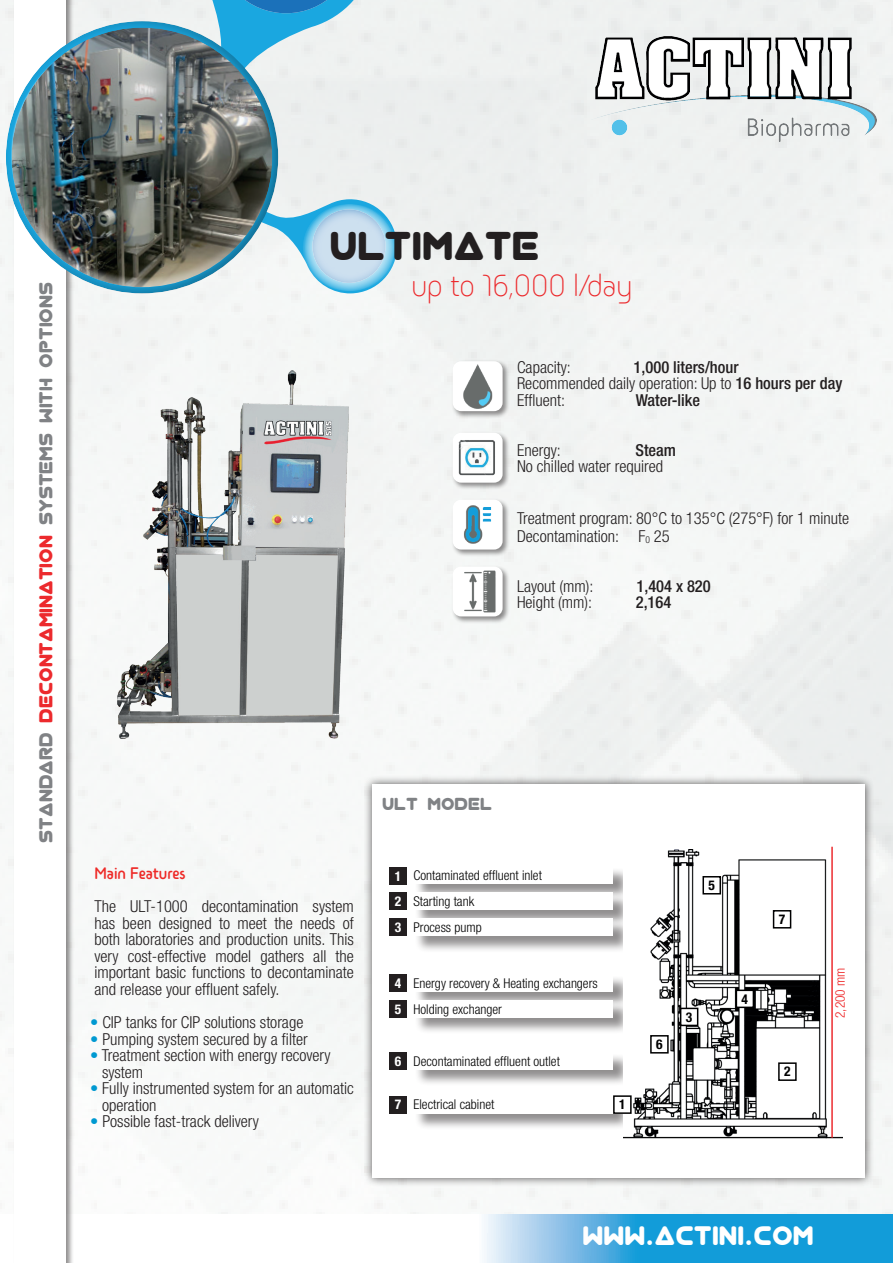
<style>
.page{position:relative;width:893px;height:1263px;background:#fff}
.page>*{position:absolute;margin:0;border:0;box-sizing:border-box;transform-origin:0 0}
.t1{font:45px "Virgo 01";color:#231f20}
.t2{font:200 30px "Sary Soft";color:#ec2a2d}
.t3{font:30px "Virgo 01";color:#fff}
.t4{font:21px "Virgo 01";color:#808285}
.t5{font:19.5px "Virgo 01";color:#808285}
.t6{font:300 condensed 16.5px/16.5px "Helvetica Neue LT Pro";color:#231f20}
.t7{font:500 condensed 16.5px "Helvetica Neue LT Pro";color:#231f20}
.t8{font:600 16.5px "Sary Soft";color:#ee2a27}
.t9{font:300 condensed 13.5px/26.1px "Helvetica Neue LT Pro";color:#000001}
.t10{font:700 condensed 13.5px/26px "Helvetica Neue LT Pro";color:#fff}
.t11{font:700 condensed 13.5px "Helvetica Neue LT Pro";color:#000001}
.t12{font:300 condensed 13.35px "Helvetica Neue LT Pro";color:#ee2223}
.s1{color:#ec2a2d}
.s2{font-weight:500}
.s3{font-size:9.6px}
.s4{color:#0099d1}
</style>
<div class="page">
<div style="left:0;top:0;width:893px;height:1214px;background:#f4f6f5"></div>
<svg style="left:484px;top:1214px;width:409px;height:49px;background:#3fabde"></svg>
<div style="left:379px;top:159px;width:18px;height:135px;background:#edf0ef"></div>
<svg style="left:89px;top:0;width:290px;height:294px;fill:#edf0ef"></svg>
<svg style="left:214px;top:0;width:144px;height:17px;background:#309ed6"></svg>
<div style="left:13px;top:0;width:61px;height:1263px;background:#231f20;opacity:.5"></div>
<div style="left:15px;top:0;width:51px;height:1263px;background:#fff"></div>
<div style="left:5px;top:18px;width:276px;height:276px;background:#231f20;opacity:.75"></div>
<svg style="left:305px;top:204px;width:92px;height:87px"></svg>
<svg style="left:303px;top:204px;width:92px;height:87px;background:#abd5ec"></svg>
<img style="left:591px;top:37px;width:285px;height:106px">
<div style="left:364px;top:775px;width:510px;height:412px;background:#231f20;opacity:.75"></div>
<div style="left:373px;top:784px;width:492px;height:394px;background:#fff"></div>
<img style="left:118px;top:371px;width:231px;height:367px">
<div style="left:451px;top:359px;width:59px;height:60px;background:#231f20;opacity:.5"></div>
<div style="left:453px;top:361px;width:50px;height:50px;background:#fff;border-radius:9px"></div>
<img style="left:454px;top:361px;width:47px;height:50px">
<div style="left:451px;top:431px;width:59px;height:59px;background:#231f20;opacity:.5"></div>
<img style="left:453px;top:433px;width:50px;height:50px">
<div style="left:451px;top:498px;width:59px;height:59px;background:#231f20;opacity:.5"></div>
<div style="left:453px;top:500px;width:50px;height:49px;background:#fff;border-radius:9px"></div>
<img style="left:454px;top:500px;width:47px;height:49px">
<div style="left:451px;top:565px;width:59px;height:59px;background:#231f20;opacity:.5"></div>
<div style="left:453px;top:566px;width:50px;height:50px;background:#fff;border-radius:9px"></div>
<img style="left:453px;top:568px;width:50px;height:47px">
<img style="left:12px;top:28px;width:260px;height:83px">
<div style="left:10px;top:111px;width:262px;height:177px;background:#fff;opacity:.75"></div>
<div style="left:414px;top:1053px;width:217px;height:33px;background:#231f20;opacity:.5"></div>
<div style="left:413px;top:1052px;width:200px;height:17px;background:#fff"></div>
<div style="left:414px;top:1097px;width:217px;height:33px;background:#231f20;opacity:.5"></div>
<div style="left:413px;top:1096px;width:200px;height:17px;background:#fff"></div>
<div style="left:414px;top:867px;width:217px;height:34px;background:#231f20;opacity:.5"></div>
<div style="left:413px;top:867px;width:200px;height:17px;background:#fff"></div>
<div style="left:414px;top:893px;width:217px;height:34px;background:#231f20;opacity:.5"></div>
<div style="left:413px;top:893px;width:200px;height:17px;background:#fff"></div>
<div style="left:414px;top:919px;width:217px;height:34px;background:#231f20;opacity:.5"></div>
<div style="left:413px;top:919px;width:200px;height:17px;background:#fff"></div>
<div style="left:414px;top:975px;width:217px;height:33px;background:#231f20;opacity:.5"></div>
<div style="left:413px;top:974px;width:200px;height:17px;background:#fff"></div>
<div style="left:414px;top:1001px;width:217px;height:33px;background:#231f20;opacity:.5"></div>
<div style="left:413px;top:1000px;width:200px;height:17px;background:#fff"></div>
<div style="left:390px;top:867px;width:17px;height:17px;background:#231f20"></div>
<div style="left:390px;top:919px;width:17px;height:17px;background:#231f20"></div>
<div style="left:390px;top:974px;width:17px;height:17px;background:#231f20"></div>
<div style="left:390px;top:1000px;width:17px;height:17px;background:#231f20"></div>
<div style="left:390px;top:893px;width:17px;height:17px;background:#231f20"></div>
<div style="left:390px;top:1052px;width:17px;height:17px;background:#231f20"></div>
<div style="left:390px;top:1096px;width:17px;height:17px;background:#231f20"></div>
<img style="left:624px;top:849px;width:219px;height:290px">
<hr style="left:831px;top:847px;width:2px;height:291px;background:#ec2a2d">
<div style="left:614px;top:1096px;width:17px;height:17px;background:#fff"></div>
<div style="left:613px;top:1095px;width:19px;height:19px;border:2px solid #000001"></div>
<div style="left:779px;top:1063px;width:17px;height:17px;background:#fff"></div>
<div style="left:778px;top:1062px;width:19px;height:19px;border:2px solid #000001"></div>
<div style="left:681px;top:1008px;width:17px;height:17px;background:#fff"></div>
<div style="left:680px;top:1008px;width:18px;height:18px;border:2px solid #000001"></div>
<div style="left:736px;top:990px;width:17px;height:17px;background:#fff"></div>
<div style="left:736px;top:989px;width:18px;height:19px;border:2px solid #000001"></div>
<div style="left:703px;top:877px;width:17px;height:17px;background:#fff"></div>
<div style="left:702px;top:876px;width:19px;height:18px;border:2px solid #000001"></div>
<div style="left:651px;top:1036px;width:17px;height:17px;background:#fff"></div>
<div style="left:650px;top:1035px;width:19px;height:18px;border:2px solid #000001"></div>
<div style="left:774px;top:911px;width:17px;height:17px;background:#fff"></div>
<div style="left:773px;top:910px;width:18px;height:18px;border:2px solid #000001"></div>
<h1 class="t1" style="left:330px;top:221px;width:212px">ULTIMATE</h1>
<p class="t4" style="left:34px;top:843px;width:562px;rotate:-90deg">STandard <span class="s1">DECONTAMINATION</span> Systems with OPTIONS</p>
<h2 class="t2" style="left:411px;top:267px;width:222px">up to 16,000 l/day</h2>
<p class="t6" style="left:517px;top:359px;width:327px;text-indent:117px"><span class="s2">1,000 liters/hour<br></span>Recommended daily operation: Up to <span class="s2">16 hours per day<br></span>Effluent:</p>
<p class="t6" style="left:517px;top:359px;width:55px">Capacity:</p>
<p class="t7" style="left:636px;top:390px;width:66px">Water-like</p>
<p class="t6" style="left:517px;top:441px;width:45px">Energy:</p>
<p class="t7" style="left:635px;top:440px;width:42px">Steam</p>
<p class="t6" style="left:517px;top:458px;width:147px">No chilled water required</p>
<p class="t6" style="left:517px;top:508px;width:333px;line-height:18.8px">Treatment program: 80°C to 135°C (275°F) for 1 minute<br>Decontamination: F<span class="s3">0</span> 25</p>
<p class="t6" style="left:517px;top:578px;width:78px">Layout (mm):</p>
<p class="t7" style="left:636px;top:576px;width:76px">1,404 x 820</p>
<p class="t6" style="left:517px;top:594px;width:77px">Height (mm):</p>
<p class="t7" style="left:636px;top:593px;width:37px">2,164</p>
<p class="t5" style="left:382px;top:793px;width:111px">ULT MODEL</p>
<p class="t8" style="left:94px;top:864px;width:93px">Main Features</p>
<p class="t6" style="left:94px;top:898px;width:261px;text-align:justify">The ULT-1000 decontamination system has been designed to meet the needs of both laboratories and production units. This very cost-effective model gathers all the important basic functions to decontaminate and release your effluent safely.</p>
<p class="t6" style="left:90px;top:1014px;width:215px"><span class="s4">•</span> CIP tanks for CIP solutions storage</p>
<p class="t6" style="left:90px;top:1030px;width:219px"><span class="s4">•</span> Pumping system secured by a filter</p>
<p class="t6" style="left:102px;top:1047px;width:230px;text-indent:-12px"><span class="s4">•</span> Treatment section with energy recovery system</p>
<p class="t6" style="left:102px;top:1080px;width:253px;text-indent:-12px"><span class="s4">•</span> Fully instrumented system for an automatic operation</p>
<p class="t6" style="left:90px;top:1113px;width:170px"><span class="s4">•</span> Possible fast-track delivery</p>
<p class="t10" style="left:395px;top:863px;width:8px">1</p>
<p class="t9" style="left:413px;top:862px;width:130px">Contaminated effluent inlet</p>
<p class="t11" style="left:708px;top:877px;width:8px">5</p>
<p class="t10" style="left:395px;top:888px;width:8px">2</p>
<p class="t10" style="left:395px;top:914px;width:8px">3</p>
<p class="t9" style="left:413px;top:888px;width:70px">Starting tank<br>Process pump</p>
<p class="t11" style="left:779px;top:911px;width:8px">7</p>
<p class="t10" style="left:395px;top:970px;width:8px">4<br>5</p>
<p class="t9" style="left:413px;top:970px;width:186px">Energy recovery &amp; Heating exchangers<br>Holding exchanger</p>
<p class="t11" style="left:686px;top:1009px;width:8px">3</p>
<p class="t11" style="left:742px;top:991px;width:8px">4</p>
<p class="t12" style="left:832px;top:1018px;width:52px;rotate:-90deg">2,200 mm</p>
<p class="t11" style="left:656px;top:1036px;width:8px">6</p>
<p class="t10" style="left:395px;top:1048px;width:8px">6</p>
<p class="t10" style="left:395px;top:1091px;width:8px">7</p>
<p class="t9" style="left:413px;top:1048px;width:148px">Decontaminated effluent outlet</p>
<p class="t9" style="left:413px;top:1091px;width:82px">Electrical cabinet</p>
<p class="t11" style="left:619px;top:1096px;width:8px">1</p>
<p class="t11" style="left:784px;top:1063px;width:8px">2</p>
<h2 class="t3" style="left:583px;top:1218px;width:233px">WWW.ACTINI.COM</h2>
</div>
